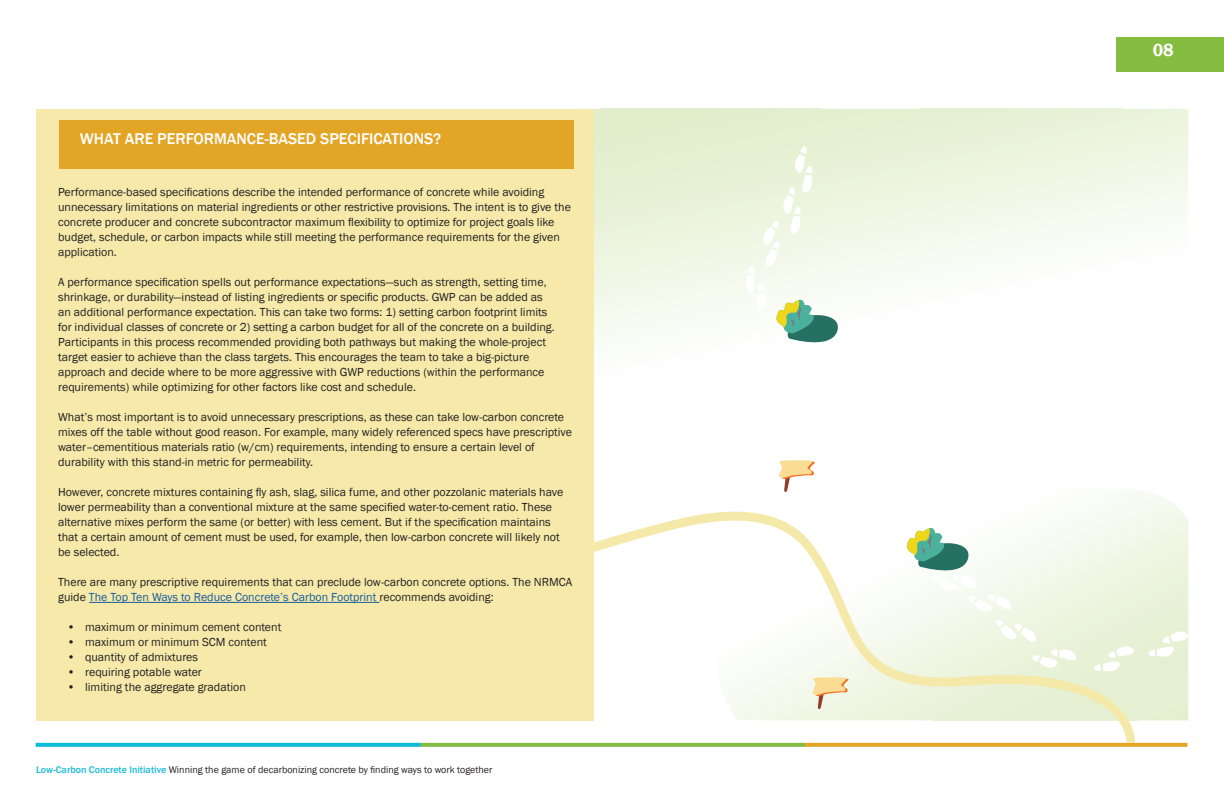
<style>
.page{position:relative;width:1224px;height:792px;background:#fff}
.page>*{position:absolute;margin:0;border:0;box-sizing:border-box;transform-origin:0 0}
.t1{font:600 18px "Franklin Gothic";color:#fff}
.Paragraph_Style{font:500 16px "Franklin Gothic";color:#fff}
.Sidebar{font:12px/15px "Franklin Gothic";color:#231f20}
.t2{font:10px "Franklin Gothic";color:#231f20}
.s1{color:#175d9e}
.s2{font-weight:500;color:#1cbbd6}
</style>
<div class="page">
<svg style="left:36px;top:743px;width:385px;height:4px;fill:#0ebbd6"></svg>
<svg style="left:421px;top:743px;width:384px;height:4px;fill:#81bd43"></svg>
<svg style="left:805px;top:743px;width:382px;height:4px;fill:#e3a526"></svg>
<div style="left:1116px;top:37px;width:108px;height:34px;background:#85bd41"></div>
<svg style="left:779px;top:460px;width:36px;height:32px"></svg>
<svg style="left:1147px;top:626px;width:42px;height:34px"></svg>
<svg style="left:741px;top:146px;width:103px;height:197px"></svg>
<svg style="left:579px;top:510px;width:557px;height:233px"></svg>
<div style="left:36px;top:109px;width:558px;height:612px;background:#f6e9aa"></div>
<hr style="left:89px;top:602px;width:290px;height:1px;background:#175d9e">
<div style="left:59px;top:120px;width:514px;height:49px;background:#e3a526"></div>
<p class="Paragraph_Style" style="left:80px;top:128px;width:363px">WHAT ARE PERFORMANCE-BASED SPECIFICATIONS?</p>
<p class="Sidebar" style="left:58px;top:185px;width:514px">Performance-based specifications describe the intended performance of concrete while avoiding unnecessary limitations on material ingredients or other restrictive provisions. The intent is to give the concrete producer and concrete subcontractor maximum flexibility to optimize for project goals like budget, schedule, or carbon impacts while still meeting the performance requirements for the given application.</p>
<p class="Sidebar" style="left:58px;top:275px;width:498px">A performance specification spells out performance expectations—such as strength, setting time, shrinkage, or durability—instead of listing ingredients or specific products. GWP can be added as an additional performance expectation. This can take two forms: 1) setting carbon footprint limits for individual classes of concrete or 2) setting a carbon budget for all of the concrete on a building.<br>Participants in this process recommended providing both pathways but making the whole-project target easier to achieve than the class targets. This encourages the team to take a big-picture approach and decide where to be more aggressive with GWP reductions (within the performance requirements) while optimizing for other factors like cost and schedule.</p>
<p class="Sidebar" style="left:58px;top:410px;width:515px">What’s most important is to avoid unnecessary prescriptions, as these can take low-carbon concrete mixes off the table without good reason. For example, many widely referenced specs have prescriptive water–cementitious materials ratio (w/cm) requirements, intending to ensure a certain level of durability with this stand-in metric for permeability.</p>
<p class="Sidebar" style="left:58px;top:485px;width:507px">However, concrete mixtures containing fly ash, slag, silica fume, and other pozzolanic materials have lower permeability than a conventional mixture at the same specified water-to-cement ratio. These alternative mixes perform the same (or better) with less cement. But if the specification maintains that a certain amount of cement must be used, for example, then low-carbon concrete will likely not be selected.</p>
<p class="Sidebar" style="left:58px;top:575px;width:516px">There are many prescriptive requirements that can preclude low-carbon concrete options. The NRMCA guide <span class="s1">The Top Ten Ways to Reduce Concrete’s Carbon Footprint</span> recommends avoiding:</p>
<p class="Sidebar" style="left:67px;top:620px;width:216px">• maximum or minimum cement content</p>
<p class="Sidebar" style="left:67px;top:635px;width:201px">• maximum or minimum SCM content</p>
<p class="Sidebar" style="left:67px;top:650px;width:133px">• quantity of admixtures</p>
<p class="Sidebar" style="left:67px;top:665px;width:136px">• requiring potable water</p>
<p class="Sidebar" style="left:67px;top:680px;width:180px">• limiting the aggregate gradation</p>
<p class="t2" style="left:36px;top:764px;width:458px"><span class="s2">Low-Carbon Concrete Initiative</span> Winning the game of decarbonizing concrete by finding ways to work together</p>
<h1 class="t1" style="left:1153px;top:39px;width:23px">08</h1>
</div>
